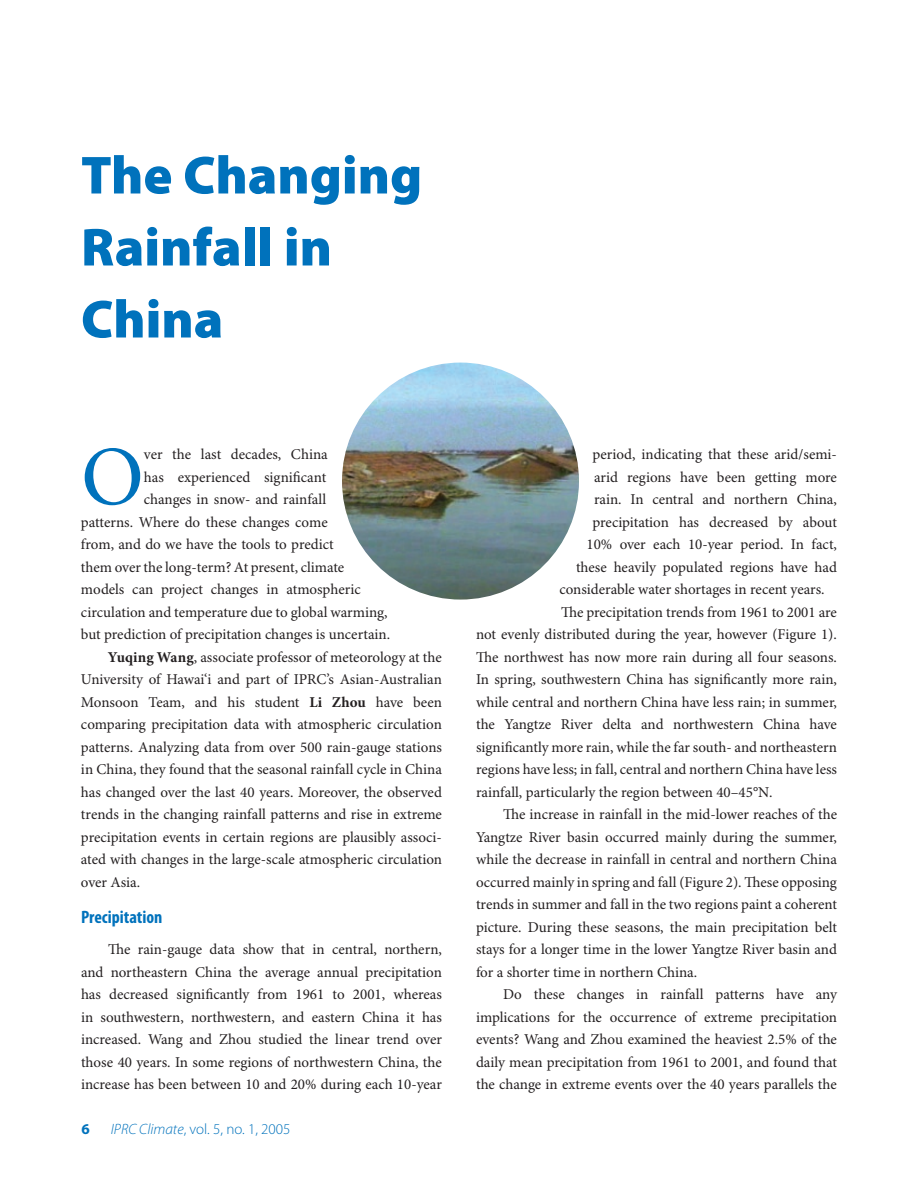
<style>
.page{position:relative;width:918px;height:1188px;background:#fff}
.page>*{position:absolute;margin:0;border:0;box-sizing:border-box;transform-origin:0 0}
.t1{font:84.3px "Minion Pro";color:#0072bc}
.t2{font:900 54px/72px "Myriad Pro";color:#0072bc}
.t3{font:700 condensed 18px "Myriad Pro";color:#0072bc}
.t4{font:15px/22.5px "Minion Pro";color:#231f20;text-align:justify}
.t5{font:300 15px "Myriad Pro";color:#0072bc}
.t6{font:700 15px "Myriad Pro";color:#0072bc}
.s1{font-weight:700}
.s2{font-style:italic}
</style>
<div class="page">
<img style="left:342px;top:363px;width:237px;height:237px;border-radius:50%">
<h2 class="t2" style="left:81px;top:140px;width:343px">The Changing<br>Rainfall in<br>China</h2>
<h1 class="t1" style="left:81px;top:427px;width:64px">O</h1>
<p class="t4" style="left:144px;top:444px;width:185px">ver the last decades, China</p>
<p class="t4" style="left:144px;top:466px;width:184px">has experienced significant</p>
<p class="t4" style="left:144px;top:489px;width:184px">changes in snow- and rainfall</p>
<p class="t4" style="left:81px;top:511px;width:248px">patterns. Where do these changes come</p>
<p class="t4" style="left:81px;top:534px;width:254px">from, and do we have the tools to predict</p>
<p class="t4" style="left:81px;top:556px;width:265px">them over the long-term? At present, climate</p>
<p class="t4" style="left:81px;top:579px;width:281px">models can project changes in atmospheric</p>
<p class="t4" style="left:81px;top:601px;width:308px">circulation and temperature due to global warming,</p>
<p class="t4" style="left:81px;top:624px;width:311px">but prediction of precipitation changes is uncertain.</p>
<p class="t4" style="left:108px;top:646px;width:335px"><span class="s1">Yuqing Wang</span>, associate professor of meteorology at the</p>
<p class="t4" style="left:81px;top:669px;width:362px">University of Hawai‘i and part of IPRC’s Asian-Australian</p>
<p class="t4" style="left:81px;top:691px;width:362px">Monsoon Team, and his student <span class="s1">Li Zhou</span> have been</p>
<p class="t4" style="left:81px;top:714px;width:362px">comparing precipitation data with atmospheric circulation</p>
<p class="t4" style="left:81px;top:736px;width:362px">patterns. Analyzing data from over 500 rain-gauge stations</p>
<p class="t4" style="left:81px;top:759px;width:362px">in China, they found that the seasonal rainfall cycle in China</p>
<p class="t4" style="left:81px;top:781px;width:362px">has changed over the last 40 years. Moreover, the observed</p>
<p class="t4" style="left:81px;top:804px;width:363px">trends in the changing rainfall patterns and rise in extreme</p>
<p class="t4" style="left:81px;top:826px;width:362px">precipitation events in certain regions are plausibly associ-</p>
<p class="t4" style="left:81px;top:849px;width:363px">ated with changes in the large-scale atmospheric circulation</p>
<p class="t4" style="left:81px;top:871px;width:61px">over Asia.</p>
<p class="t3" style="left:81px;top:907px;width:83px">Precipitation</p>
<p class="t4" style="left:81px;top:939px;width:363px;text-indent:27px">The rain-gauge data show that in central, northern, and northeastern China the average annual precipitation has decreased significantly from 1961 to 2001, whereas in southwestern, northwestern, and eastern China it has increased. Wang and Zhou studied the linear trend over those 40 years. In some regions of northwestern China, the increase has been between 10 and 20% during each 10-year</p>
<p class="t6" style="left:82px;top:1121px;width:10px">6</p>
<p class="t5" style="left:111px;top:1121px;width:181px"><span class="s2">IPRC Climate</span>, vol. 5, no. 1, 2005</p>
<p class="t4" style="left:593px;top:444px;width:246px">period, indicating that these arid/semi-</p>
<p class="t4" style="left:594px;top:466px;width:245px">arid regions have been getting more</p>
<p class="t4" style="left:594px;top:489px;width:244px">rain. In central and northern China,</p>
<p class="t4" style="left:593px;top:511px;width:246px">precipitation has decreased by about</p>
<p class="t4" style="left:587px;top:534px;width:252px">10% over each 10-year period. In fact,</p>
<p class="t4" style="left:576px;top:556px;width:262px">these heavily populated regions have had</p>
<p class="t4" style="left:560px;top:579px;width:267px">considerable water shortages in recent years.</p>
<p class="t4" style="left:561px;top:601px;width:277px">The precipitation trends from 1961 to 2001 are</p>
<p class="t4" style="left:476px;top:624px;width:362px">not evenly distributed during the year, however (Figure 1).</p>
<p class="t4" style="left:476px;top:646px;width:362px">The northwest has now more rain during all four seasons.</p>
<p class="t4" style="left:476px;top:669px;width:363px">In spring, southwestern China has significantly more rain,</p>
<p class="t4" style="left:476px;top:691px;width:363px">while central and northern China have less rain; in summer,</p>
<p class="t4" style="left:476px;top:714px;width:363px">the Yangtze River delta and northwestern China have</p>
<p class="t4" style="left:476px;top:736px;width:362px">significantly more rain, while the far south- and northeastern</p>
<p class="t4" style="left:476px;top:759px;width:363px">regions have less; in fall, central and northern China have less</p>
<p class="t4" style="left:476px;top:781px;width:298px">rainfall, particularly the region between 40–45°N.</p>
<p class="t4" style="left:503px;top:804px;width:336px">The increase in rainfall in the mid-lower reaches of the</p>
<p class="t4" style="left:476px;top:826px;width:363px">Yangtze River basin occurred mainly during the summer,</p>
<p class="t4" style="left:476px;top:849px;width:362px">while the decrease in rainfall in central and northern China</p>
<p class="t4" style="left:476px;top:871px;width:362px">occurred mainly in spring and fall (Figure 2). These opposing</p>
<p class="t4" style="left:476px;top:894px;width:362px">trends in summer and fall in the two regions paint a coherent</p>
<p class="t4" style="left:476px;top:916px;width:362px">picture. During these seasons, the main precipitation belt</p>
<p class="t4" style="left:476px;top:939px;width:362px">stays for a longer time in the lower Yangtze River basin and</p>
<p class="t4" style="left:476px;top:961px;width:223px">for a shorter time in northern China.</p>
<p class="t4" style="left:503px;top:984px;width:335px">Do these changes in rainfall patterns have any</p>
<p class="t4" style="left:476px;top:1006px;width:363px">implications for the occurrence of extreme precipitation</p>
<p class="t4" style="left:476px;top:1029px;width:363px">events? Wang and Zhou examined the heaviest 2.5% of the</p>
<p class="t4" style="left:476px;top:1051px;width:363px">daily mean precipitation from 1961 to 2001, and found that</p>
<p class="t4" style="left:476px;top:1074px;width:362px">the change in extreme events over the 40 years parallels the</p>
</div>
